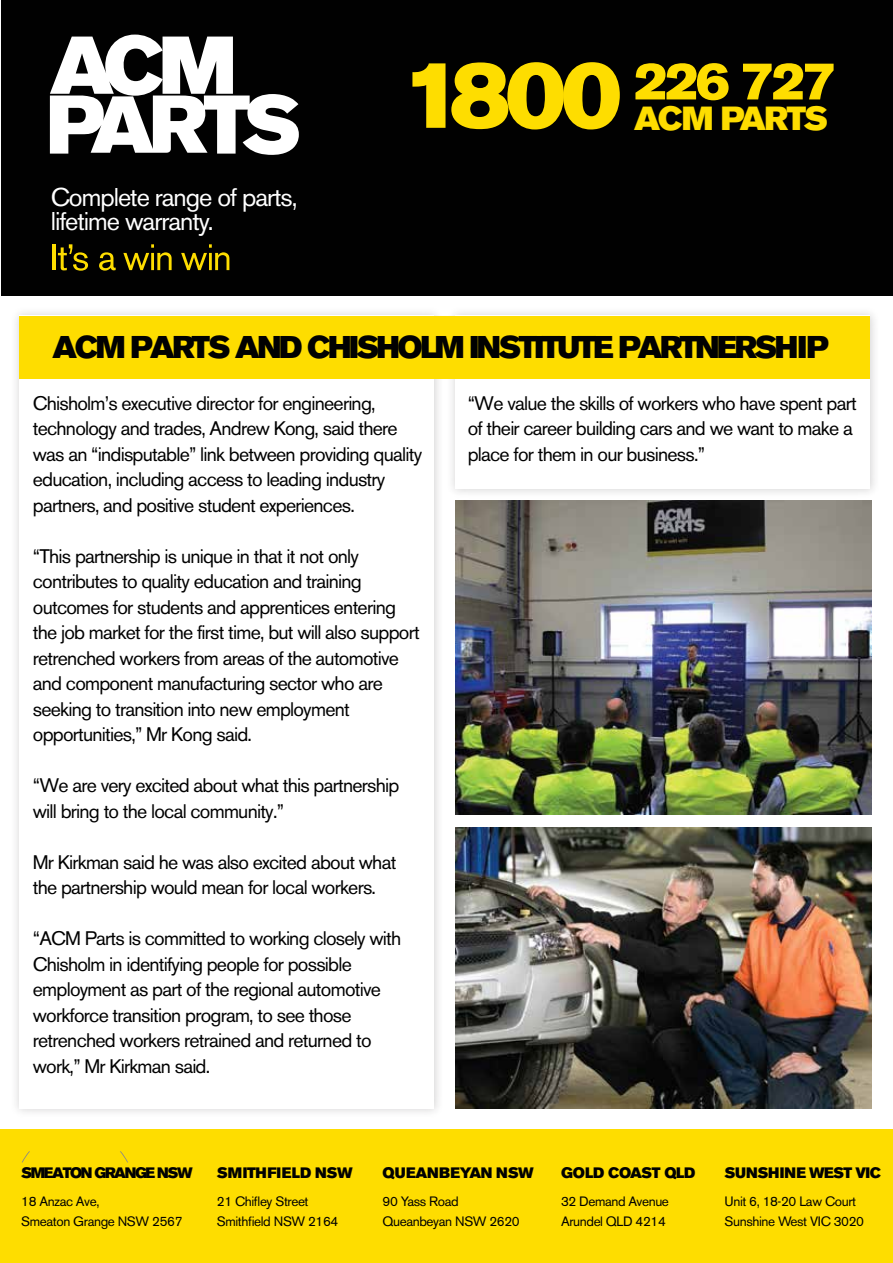
<style>
.page{position:relative;width:893px;height:1263px;background:#fff}
.page>*{position:absolute;margin:0;border:0;box-sizing:border-box;transform-origin:0 0}
.t1{font:51.9px "Akzidenz Grotesk BE Super";letter-spacing:-.05em;color:#fedd00}
.t2{font:33.15px "Akzidenz Grotesk BE Super";letter-spacing:-.06em;color:#fedd00}
.t3{font:31.2px "Akzidenz Grotesk BE Super";letter-spacing:-.08em;color:#010101}
.t4{font:25.5px/24px "Akzidenz Grotesk BE";letter-spacing:-.04em;color:#fff}
.t5{font:19.5px/25.5px "Akzidenz Grotesk BE";letter-spacing:-.04em;color:#010101}
.t6{font:15px "Akzidenz Grotesk BE Super";letter-spacing:-.03em;color:#010101}
.t7{font:15px "Akzidenz Grotesk BE Super";letter-spacing:-.09em;color:#010101}
.t8{font:15px "Akzidenz Grotesk BE Super";color:#010101}
.t9{font:13.5px/19.5px "Akzidenz Grotesk BE";letter-spacing:-.03em;color:#010101}
.s1{font-size:93.75px}
</style>
<div class="page">
<div style="left:0;top:1129px;width:893px;height:134px;background:#fedd00"></div>
<img style="left:16px;top:312px;width:427px;height:800px">
<div style="left:20px;top:315px;width:414px;height:794px;background:#fff"></div>
<img style="left:443px;top:312px;width:432px;height:190px">
<div style="left:455px;top:315px;width:415px;height:174px;background:#fff"></div>
<div style="left:20px;top:315px;width:850px;height:63px;background:#fedd00"></div>
<svg style="left:22px;top:1151px;width:8px;height:11px"></svg>
<svg style="left:120px;top:1151px;width:8px;height:11px"></svg>
<div style="left:1px;top:0;width:891px;height:296px;background:#010101"></div>
<svg style="left:50px;top:35px;width:249px;height:120px"></svg>
<hr style="left:52px;top:244px;width:4px;height:26px;background:#fedd00">
<svg style="left:58px;top:244px;width:30px;height:27px"></svg>
<svg style="left:99px;top:252px;width:17px;height:19px"></svg>
<svg style="left:123px;top:244px;width:49px;height:26px"></svg>
<svg style="left:181px;top:244px;width:48px;height:26px"></svg>
<img style="left:455px;top:827px;width:416px;height:282px">
<img style="left:455px;top:501px;width:416px;height:313px">
<h3 class="t4" style="left:51px;top:185px;width:248px">Complete range of parts, lifetime warranty.</h3>
<h1 class="t1" style="left:402px;top:51px;width:436px"><span class="s1">1800</span> 226 727</h1>
<h2 class="t2" style="left:634px;top:99px;width:195px">ACM PARTS</h2>
<h3 class="t3" style="left:53px;top:329px;width:777px">ACM PARTS AND CHISHOLM INSTITUTE PARTNERSHIP</h3>
<p class="t5" style="left:33px;top:390px;width:391px">Chisholm’s executive director for engineering, technology and trades, Andrew Kong, said there was an “indisputable” link between providing quality education, including access to leading industry partners, and positive student experiences.</p>
<p class="t5" style="left:33px;top:543px;width:388px">“This partnership is unique in that it not only contributes to quality education and training outcomes for students and apprentices entering the job market for the first time, but will also support retrenched workers from areas of the automotive and component manufacturing sector who are seeking to transition into new employment opportunities,” Mr Kong said.</p>
<p class="t5" style="left:33px;top:773px;width:368px">“We are very excited about what this partnership will bring to the local community.”</p>
<p class="t5" style="left:33px;top:849px;width:365px">Mr Kirkman said he was also excited about what the partnership would mean for local workers.</p>
<p class="t5" style="left:33px;top:926px;width:370px">“ACM Parts is committed to working closely with Chisholm in identifying people for possible employment as part of the regional automotive workforce transition program, to see those retrenched workers retrained and returned to work,” Mr Kirkman said.</p>
<p class="t5" style="left:468px;top:390px;width:390px">“We value the skills of workers who have spent part of their career building cars and we want to make a place for them in our business.”</p>
<p class="t7" style="left:21px;top:1164px;width:173px">SMEATON GRANGE NSW</p>
<p class="t9" style="left:21px;top:1191px;width:163px">18 Anzac Ave,<br>Smeaton Grange NSW 2567</p>
<p class="t8" style="left:217px;top:1164px;width:137px">SMITHFIELD NSW</p>
<p class="t9" style="left:217px;top:1191px;width:123px">21 Chifley Street<br>Smithfield NSW 2164</p>
<p class="t6" style="left:383px;top:1164px;width:153px">QUEANBEYAN NSW</p>
<p class="t9" style="left:383px;top:1191px;width:139px">90 Yass Road<br>Queanbeyan NSW 2620</p>
<p class="t6" style="left:561px;top:1164px;width:136px">GOLD COAST QLD</p>
<p class="t9" style="left:561px;top:1191px;width:109px">32 Demand Avenue<br>Arundel QLD 4214</p>
<p class="t6" style="left:724px;top:1164px;width:158px">SUNSHINE WEST VIC</p>
<p class="t9" style="left:724px;top:1191px;width:141px">Unit 6, 18-20 Law Court<br>Sunshine West VIC 3020</p>
</div>
